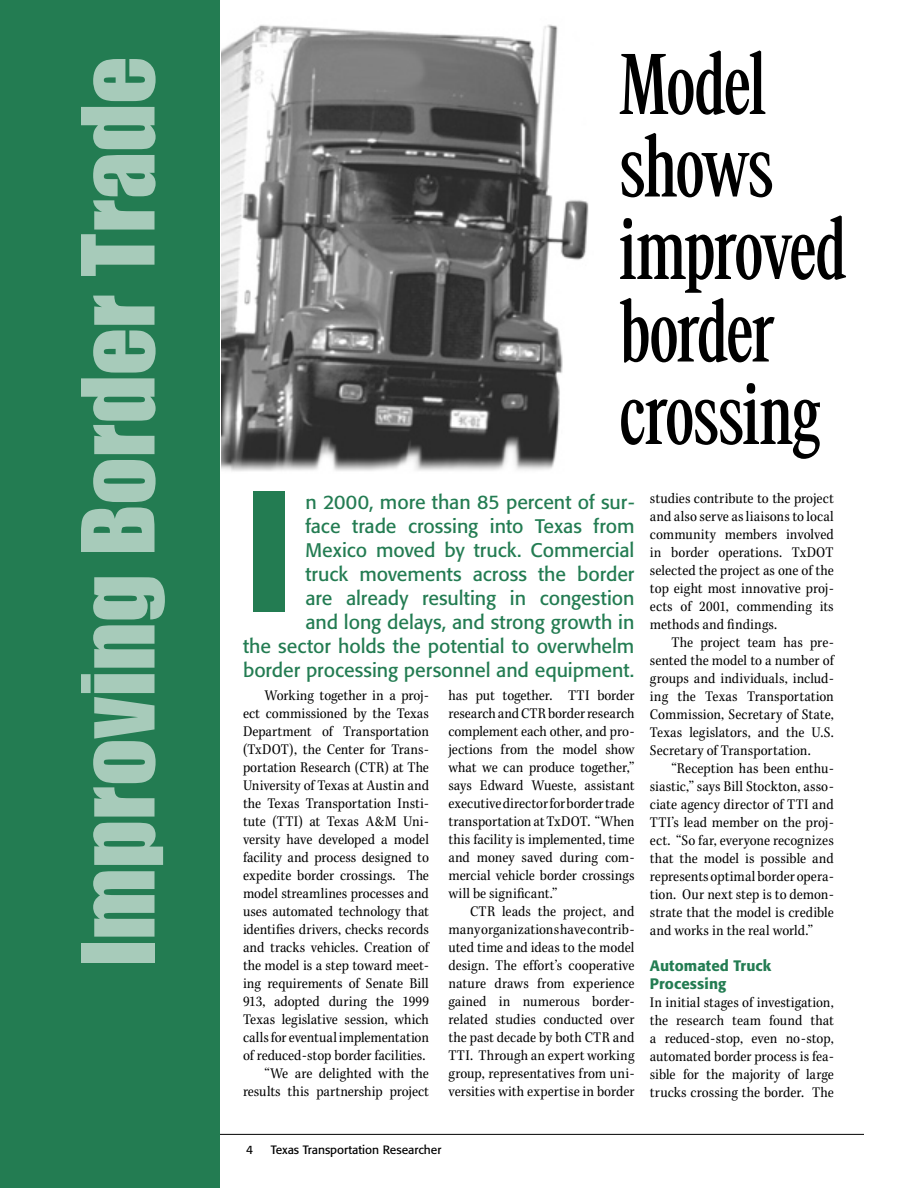
<style>
.page{position:relative;width:918px;height:1188px;background:#fff}
.page>*{position:absolute;margin:0;border:0;box-sizing:border-box;transform-origin:0 0}
.t1{font:700 180px "Futura T";color:#237c52}
.t2{font:93px "Impact";color:#a7cbba}
.t3{font:500 90px/82.5px "Excalibur EF";letter-spacing:-.015em;color:#000}
.t4{font:19.5px/24px "Formata";color:#237c52;text-align:right}
.t5{font:15px/18px "Kepl MM 385 450 10";color:#000;text-align:justify}
.t6{font:500 15px/18px "Formata";letter-spacing:.01em;color:#237c52}
.t7{font:12px "Formata";color:#000}
</style>
<div class="page">
<hr style="left:54px;top:1134px;width:810px;height:1px;background:#000">
<img style="left:221px;top:24px;width:368px;height:447px">
<div style="left:0;top:0;width:220px;height:1188px;background:#237c52"></div>
<h2 class="t2" style="left:61px;top:966px;width:912px;rotate:-90deg">Improving Border Trade</h2>
<h3 class="t3" style="left:619px;top:44px;width:228px">Model shows improved border crossing</h3>
<p class="t5" style="left:650px;top:489px;width:185px">studies contribute to the project and also serve as liaisons to local community members involved in border operations. TxDOT selected the project as one of the top eight most innovative proj&shy;ects of 2001, commending its methods and findings.</p>
<p class="t5" style="left:650px;top:633px;width:185px;text-indent:22px">The project team has pre&shy;sented the model to a number of groups and individuals, includ&shy;ing the Texas Transportation Commission, Secretary of State, Texas legislators, and the U.S.<br>Secretary of Transportation.</p>
<p class="t5" style="left:650px;top:759px;width:185px;text-indent:22px">“Reception has been enthu&shy;siastic,” says Bill Stockton, asso&shy;ciate agency director of TTI and TTI’s lead member on the proj&shy;ect. “So far, everyone recognizes that the model is possible and represents optimal border opera&shy;tion. Our next step is to demon&shy;strate that the model is credible and works in the real world.”</p>
<p class="t6" style="left:650px;top:957px;width:123px">Automated Truck<br>Processing</p>
<p class="t5" style="left:650px;top:993px;width:185px">In initial stages of investigation, the research team found that a reduced-stop, even no-stop, automated border process is fea&shy;sible for the majority of large trucks crossing the border. The</p>
<h1 class="t1" style="left:241px;top:446px;width:58px">I</h1>
<p class="t4" style="left:243px;top:490px;width:393px">n 2000, more than 85 percent of sur-<br>face trade crossing into Texas from Mexico moved by truck. Commercial<br>truck movements across the border<br>are already resulting in congestion<br>and long delays, and strong growth in<br>the sector holds the potential to overwhelm border processing personnel and equipment.</p>
<p class="t5" style="left:243px;top:687px;width:188px;text-align:right">Working together in a proj-<br>ect commissioned by the Texas<br>Department of Transportation (TxDOT), the Center for Trans&shy;portation Research (CTR) at The<br>University of Texas at Austin and the Texas Transportation Insti&shy;tute (TTI) at Texas A&amp;M Uni&shy;versity have developed a model facility and process designed to expedite border crossings. The model streamlines processes and uses automated technology that identifies drivers, checks records and tracks vehicles. Creation of the model is a step toward meet&shy;ing requirements of Senate Bill<br>913, adopted during the 1999<br>Texas legislative session, which calls for eventual implementation of reduced-stop border facilities. “We are delighted with the results this partnership project</p>
<p class="t5" style="left:448px;top:686px;width:188px">has put together. TTI border research and CTR border research complement each other, and pro&shy;jections from the model show what we can produce together,” says Edward Wueste, assistant executive director for border trade transportation at TxDOT. “When this facility is implemented, time and money saved during com&shy;mercial vehicle border crossings will be significant.”</p>
<p class="t5" style="left:448px;top:902px;width:188px;text-indent:22px">CTR leads the project, and many organizations have contrib&shy;uted time and ideas to the model design. The effort’s cooperative nature draws from experience gained in numerous border&shy;related studies conducted over the past decade by both CTR and TTI. Through an expert working group, representatives from uni&shy;versities with expertise in border</p>
<p class="t7" style="left:246px;top:1142px;width:8px">4</p>
<p class="t7" style="left:271px;top:1142px;width:172px">Texas Transportation Researcher</p>
</div>
